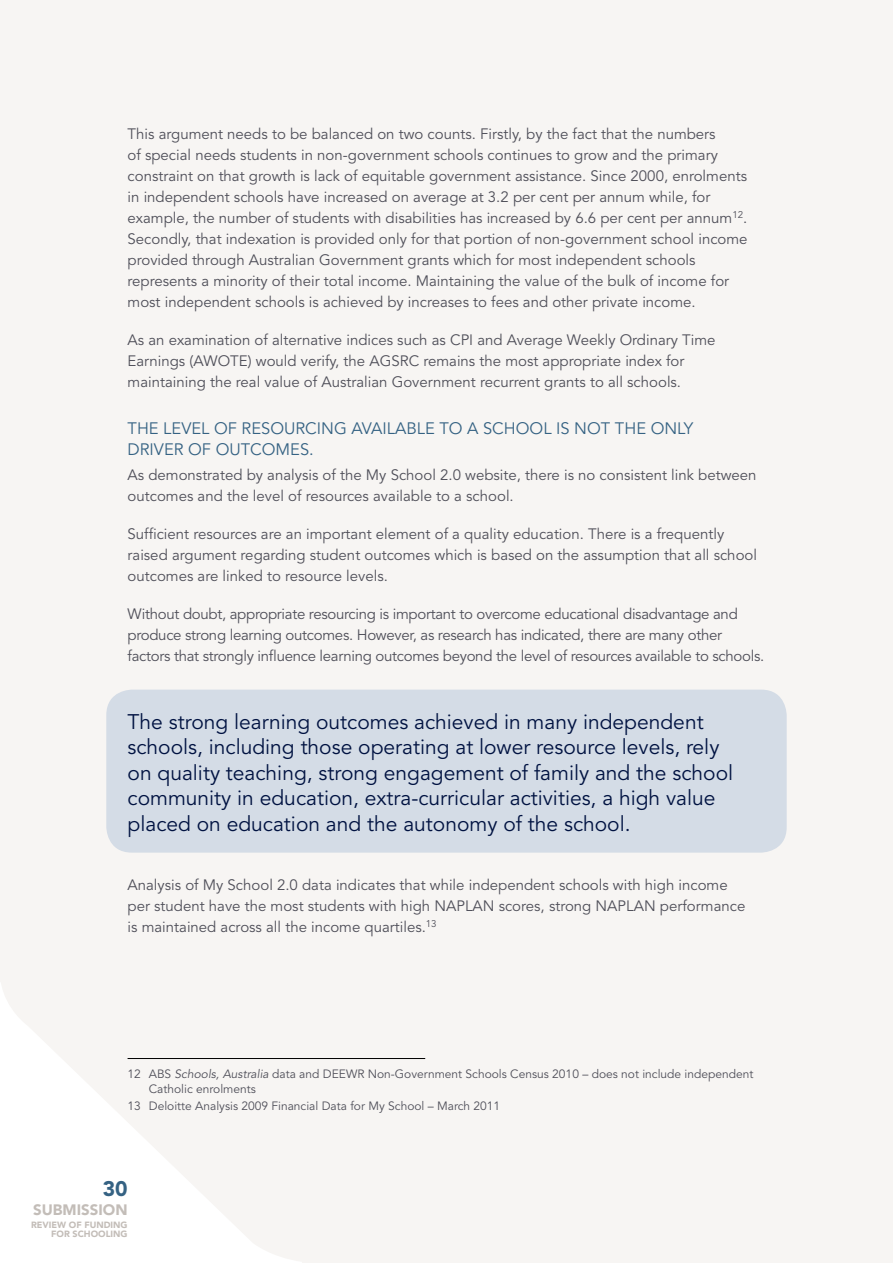
<style>
.page{position:relative;width:893px;height:1263px;background:#f7f5f3}
.page>*{position:absolute;margin:0;border:0;box-sizing:border-box;transform-origin:0 0}
.t1{font:21px/25.5px "Avenir";color:#001241}
.t2{font:900 21px "Avenir";color:#356283}
.t3{font:16.5px "Avenir";color:#356283}
.t4{font:15px/21px "Avenir";color:#4f4f59}
.t5{font:15px/21px "Avenir";letter-spacing:-.02em;color:#4f4f59}
.t6{font:900 15px "Avenir";color:#c3bdb8}
.t7{font:12px/15px "Avenir";color:#4f4f59}
.t8{font:900 9px/9px "Avenir";color:#c3bdb8;text-align:right}
.s1{font-style:italic}
</style>
<div class="page">
<div style="left:106px;top:690px;width:681px;height:163px;background:#d4dce6;border-radius:26px"></div>
<hr style="left:128px;top:1058px;width:297px;height:1px;background:#000">
<p class="t4" style="left:128px;top:124px;width:621px">This argument needs to be balanced on two counts. Firstly, by the fact that the numbers<br>of special needs students in non-government schools continues to grow and the primary constraint on that growth is lack of equitable government assistance. Since 2000, enrolments in independent schools have increased on average at 3.2 per cent per annum while, for example, the number of students with disabilities has increased by 6.6 per cent per annum<sup>12</sup>.<br>Secondly, that indexation is provided only for that portion of non-government school income provided through Australian Government grants which for most independent schools represents a minority of their total income. Maintaining the value of the bulk of income for most independent schools is achieved by increases to fees and other private income.</p>
<p class="t4" style="left:128px;top:330px;width:589px">As an examination of alternative indices such as CPI and Average Weekly Ordinary Time<br>Earnings (AWOTE) would verify, the AGSRC remains the most appropriate index for maintaining the real value of Australian Government recurrent grants to all schools.</p>
<p class="t3" style="left:128px;top:418px;width:179px">The level of resourcing</p>
<p class="t3" style="left:351px;top:418px;width:30px">availa</p>
<p class="t3" style="left:406px;top:418px;width:88px">ble to asch</p>
<p class="t3" style="left:516px;top:418px;width:111px">ool is not the</p>
<p class="t3" style="left:651px;top:418px;width:44px">only</p>
<p class="t3" style="left:128px;top:439px;width:160px">driver of outcomes</p>
<p class="t3" style="left:309px;top:439px;width:6px">.</p>
<p class="t4" style="left:128px;top:465px;width:630px">As demonstrated by analysis of the My School 2.0 website, there is no consistent link between outcomes and the level of resources available to a school.</p>
<p class="t4" style="left:128px;top:524px;width:631px">Sufficient resources are an important element of a quality education. There is a frequently raised argument regarding student outcomes which is based on the assumption that all school outcomes are linked to resource levels.</p>
<p class="t5" style="left:128px;top:604px;width:638px">Without doubt, appropriate resourcing is important to overcome educational disadvantage and produce strong learning outcomes. However, as research has indicated, there are many other factors that strongly influence learning outcomes beyond the level of resources available to schools.</p>
<p class="t1" style="left:128px;top:709px;width:607px">The strong learning outcomes achieved in many independent schools, including those operating at lower resource levels, rely on quality teaching, strong engagement of family and the school community in education, extra-curricular activities, a high value placed on education and the autonomy of the school.</p>
<p class="t4" style="left:128px;top:875px;width:619px">Analysis of My School 2.0 data indicates that while independent schools with high income per student have the most students with high NAPLAN scores, strong NAPLAN performance is maintained across all the income quartiles.<sup>13</sup></p>
<p class="t7" style="left:149px;top:1066px;width:606px;text-indent:-21px">12 ABS <span class="s1">Schools, Australia</span> data and DEEWR Non-Government Schools Census 2010 – does not include independent<br>Catholic enrolments</p>
<p class="t7" style="left:128px;top:1098px;width:374px">13 Deloitte Analysis 2009 Financial Data for My School – March 2011</p>
<h1 class="t2" style="left:103px;top:1176px;width:26px">30</h1>
<p class="t6" style="left:33px;top:1201px;width:96px">SUBMISSION</p>
<p class="t8" style="left:31px;top:1221px;width:98px">REVIEW OF FUNDING<br>FOR SCHOOLING</p>
</div>
